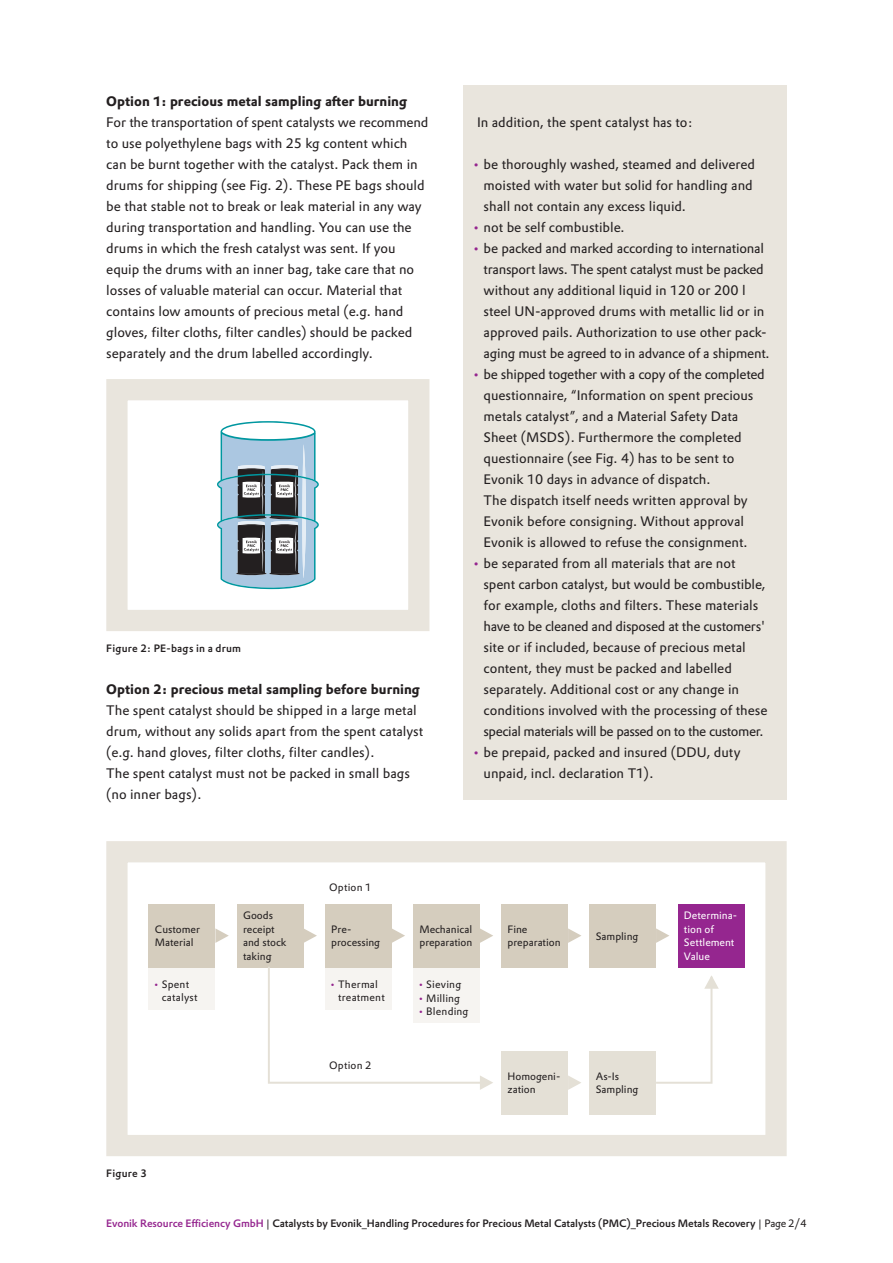
<style>
.page{position:relative;width:893px;height:1263px;background:#fff}
.page>*{position:absolute;margin:0;border:0;box-sizing:border-box;transform-origin:0 0}
.t1{font:13.5px/21px "Evonik Prokyon";color:#231f20}
.t2{font:700 13.5px "Evonik Prokyon";color:#231f20}
.t3{font:10.5px/13.5px "Evonik Prokyon";color:#231f20}
.t4{font:500 10.5px "Evonik Prokyon";letter-spacing:-.01em;color:#231f20}
.t5{font:10.5px/13.5px "Evonik Prokyon";letter-spacing:.02em;color:#231f20}
.t6{font:10.5px/13.5px "Evonik Prokyon";color:#fff}
.t7{font:500 10.5px "Evonik Prokyon";letter-spacing:.02em;color:#231f20}
.s1{color:#95268f}
.s2{font-weight:400}
</style>
<div class="page">
<div style="left:106px;top:379px;width:323px;height:252px;border:21px solid #e9e5dd"></div>
<svg style="left:217px;top:421px;width:102px;height:168px"></svg>
<div style="left:463px;top:85px;width:324px;height:714px;background:#e9e5dd"></div>
<div style="left:106px;top:841px;width:681px;height:315px;border:21px solid #e9e5dd"></div>
<div style="left:149px;top:967px;width:66px;height:42px;background:#f6f4f1"></div>
<div style="left:501px;top:1051px;width:67px;height:63px;background:#e4e0d6"></div>
<div style="left:589px;top:1051px;width:67px;height:63px;background:#e4e0d6"></div>
<div style="left:149px;top:904px;width:66px;height:63px;background:#d5cdbe"></div>
<div style="left:237px;top:904px;width:67px;height:63px;background:#d5cdbe"></div>
<div style="left:325px;top:904px;width:67px;height:63px;background:#d5cdbe"></div>
<div style="left:413px;top:904px;width:67px;height:63px;background:#d5cdbe"></div>
<div style="left:501px;top:904px;width:67px;height:63px;background:#d5cdbe"></div>
<div style="left:589px;top:904px;width:67px;height:63px;background:#d5cdbe"></div>
<div style="left:678px;top:904px;width:66px;height:63px;background:#95268f"></div>
<svg style="left:215px;top:928px;width:14px;height:15px"></svg>
<svg style="left:304px;top:929px;width:13px;height:14px"></svg>
<svg style="left:392px;top:928px;width:13px;height:15px"></svg>
<svg style="left:480px;top:928px;width:13px;height:15px"></svg>
<svg style="left:568px;top:928px;width:13px;height:15px"></svg>
<svg style="left:568px;top:1075px;width:13px;height:15px"></svg>
<svg style="left:656px;top:928px;width:13px;height:15px"></svg>
<svg style="left:268px;top:967px;width:225px;height:123px"></svg>
<svg style="left:656px;top:975px;width:63px;height:109px"></svg>
<p class="t2" style="left:106px;top:90px;width:302px">Option 1: precious metal sampling after burning</p>
<p class="t1" style="left:106px;top:111px;width:324px">For the transportation of spent catalysts we recommend to use polyethylene bags with 25 kg content which can be burnt together with the catalyst. Pack them in drums for shipping (see Fig. 2). These PE bags should be that stable not to break or leak material in any way during transportation and handling. You can use the drums in which the fresh catalyst was sent. If you equip the drums with an inner bag, take care that no losses of valuable material can occur. Material that contains low amounts of precious metal (e.g. hand gloves, filter cloths, filter candles) should be packed separately and the drum labelled accordingly.</p>
<p class="t7" style="left:106px;top:640px;width:136px">Figure 2: PE-bags in a drum</p>
<p class="t2" style="left:106px;top:678px;width:315px">Option 2: precious metal sampling before burning</p>
<p class="t1" style="left:106px;top:699px;width:319px">The spent catalyst should be shipped in a large metal drum, without any solids apart from the spent catalyst (e.g. hand gloves, filter cloths, filter candles).<br>The spent catalyst must not be packed in small bags (no inner bags).</p>
<p class="t3" style="left:329px;top:880px;width:44px">Option 1</p>
<p class="t1" style="left:477px;top:111px;width:217px">In addition, the spent catalyst has to:</p>
<p class="t1" style="left:484px;top:153px;width:273px;text-indent:-12px"><span class="s1">•</span> be thoroughly washed, steamed and delivered moisted with water but solid for handling and shall not contain any excess liquid.</p>
<p class="t1" style="left:472px;top:216px;width:154px"><span class="s1">•</span> not be self combustible.</p>
<p class="t1" style="left:484px;top:237px;width:288px;text-indent:-12px"><span class="s1">•</span> be packed and marked according to international transport laws. The spent catalyst must be packed without any additional liquid in 120 or 200 l steel UN-approved drums with metallic lid or in approved pails. Authorization to use other pack&shy;aging must be agreed to in advance of a shipment.</p>
<p class="t1" style="left:484px;top:363px;width:283px;text-indent:-12px"><span class="s1">•</span> be shipped together with a copy of the completed questionnaire, “Information on spent precious metals catalyst”, and a Material Safety Data Sheet (MSDS). Furthermore the completed questionnaire (see Fig. 4) has to be sent to Evonik 10 days in advance of dispatch.<br>The dispatch itself needs written approval by Evonik before consigning. Without approval Evonik is allowed to refuse the consignment.</p>
<p class="t1" style="left:484px;top:552px;width:285px;text-indent:-12px"><span class="s1">•</span> be separated from all materials that are not spent carbon catalyst, but would be combustible, for example, cloths and filters. These materials have to be cleaned and disposed at the customers' site or if included, because of precious metal content, they must be packed and labelled separately. Additional cost or any change in conditions involved with the processing of these special materials will be passed on to the customer.</p>
<p class="t1" style="left:484px;top:741px;width:258px;text-indent:-12px"><span class="s1">•</span> be prepaid, packed and insured (DDU, duty unpaid, incl. declaration T1).</p>
<p class="t3" style="left:155px;top:922px;width:47px">Customer<br>Material</p>
<p class="t3" style="left:243px;top:908px;width:45px">Goods receipt and stock taking</p>
<p class="t3" style="left:331px;top:922px;width:50px">Pre&shy;processing</p>
<p class="t3" style="left:419px;top:922px;width:54px">Mechanical preparation</p>
<p class="t3" style="left:508px;top:922px;width:54px">Fine preparation</p>
<p class="t3" style="left:596px;top:928px;width:44px">Sampling</p>
<p class="t5" style="left:162px;top:976px;width:37px;text-indent:-9px"><span class="s1">•</span> Spent catalyst</p>
<p class="t5" style="left:338px;top:976px;width:48px;text-indent:-9px"><span class="s1">•</span> Thermal treatment</p>
<p class="t3" style="left:418px;top:977px;width:45px"><span class="s1">•</span> Sieving</p>
<p class="t3" style="left:418px;top:990px;width:44px"><span class="s1">•</span> Milling</p>
<p class="t5" style="left:418px;top:1004px;width:52px"><span class="s1">•</span> Blending</p>
<p class="t3" style="left:329px;top:1057px;width:44px">Option 2</p>
<p class="t3" style="left:508px;top:1069px;width:54px">Homogeni&shy;zation</p>
<p class="t3" style="left:596px;top:1069px;width:44px">As-Is<br>Sampling</p>
<p class="t4" style="left:106px;top:1165px;width:42px">Figure 3</p>
<p class="t6" style="left:684px;top:908px;width:55px">Determina&shy;tion of<br>Settlement<br>Value</p>
<p class="t4" style="left:106px;top:1215px;width:701px"><span class="s1">Evonik Resource Efficiency GmbH</span> <span class="s2">|</span> Catalysts by Evonik_Handling Procedures for Precious Metal Catalysts (PMC)_Precious Metals Recovery <span class="s2">| Page 2/4</span></p>
</div>
